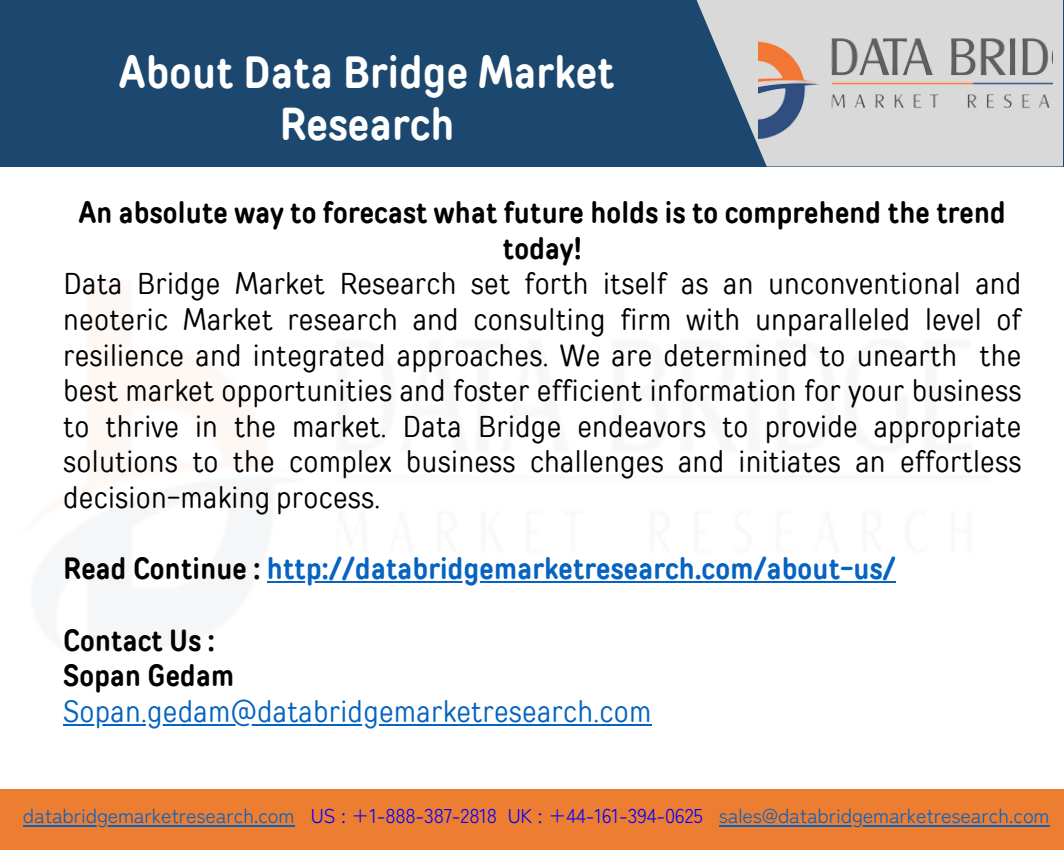
<style>
.page{position:relative;width:1064px;height:850px;background:#fff}
.page>*{position:absolute;margin:0;border:0;box-sizing:border-box;transform-origin:0 0}
.t1{font:700 45px/52.5px "TT Rounds Condensed";letter-spacing:.01em;color:#fff;text-align:center}
.t2{font:30px/35.5px "TT Rounds Condensed";letter-spacing:.01em;color:#000;text-align:justify}
.t3{font:700 30px/35.5px "TT Rounds Condensed";letter-spacing:.01em;color:#000;text-align:center}
.t4{font:700 30px "TT Rounds Condensed";letter-spacing:.01em;color:#0563c1}
.t5{font:30px "TT Rounds Condensed";letter-spacing:.01em;color:#0563c1}
.t6{font:20px "Zen Maru Gothic";letter-spacing:-.01em;color:#0563c1}
.s1{color:#000}
.s2{color:#00f}
</style>
<div class="page">
<div style="left:0;top:788px;width:1063px;height:61px;background:#ed7d31"></div>
<div style="left:0;top:0;width:1063px;height:166px;background:#1c476e"></div>
<svg style="left:696px;top:0;width:366px;height:166px;fill:#d9d9d9"></svg>
<img style="left:757px;top:20px;width:295px;height:120px">
<hr style="left:23px;top:825px;width:271px;height:2px;background:#0563c1">
<hr style="left:718px;top:825px;width:331px;height:2px;background:#0563c1">
<hr style="left:267px;top:581px;width:628px;height:2px;background:#0563c1">
<hr style="left:63px;top:723px;width:588px;height:2px;background:#0563c1">
<h1 class="t1" style="left:119px;top:46px;width:496px">About Data Bridge Market<br>Research</h1>
<p class="t3" style="left:79px;top:195px;width:928px">An absolute way to forecast what future holds is to comprehend the trend today!</p>
<p class="t2" style="left:63px;top:266px;width:959px">Data Bridge Market Research set forth itself as an unconventional and neoteric Market research and consulting firm with unparalleled level of resilience and integrated approaches. We are determined to unearth the best market opportunities and foster efficient information for your business to thrive in the market. Data Bridge endeavors to provide appropriate solutions to the complex business challenges and initiates an effortless decision-making process.</p>
<p class="t4" style="left:63px;top:551px;width:833px"><span class="s1">Read Continue :</span> http://databridgemarketresearch.com/about-us/</p>
<p class="t3" style="left:63px;top:622px;width:172px;text-align:left">Contact Us :<br>Sopan Gedam</p>
<p class="t5" style="left:63px;top:693px;width:589px">Sopan.gedam@databridgemarketresearch.com</p>
<p class="t6" style="left:23px;top:800px;width:1027px">databridgemarketresearch.com <span class="s2">US : +1-888-387-2818 UK : +44-161-394-0625</span> sales@databridgemarketresearch.com</p>
</div>
